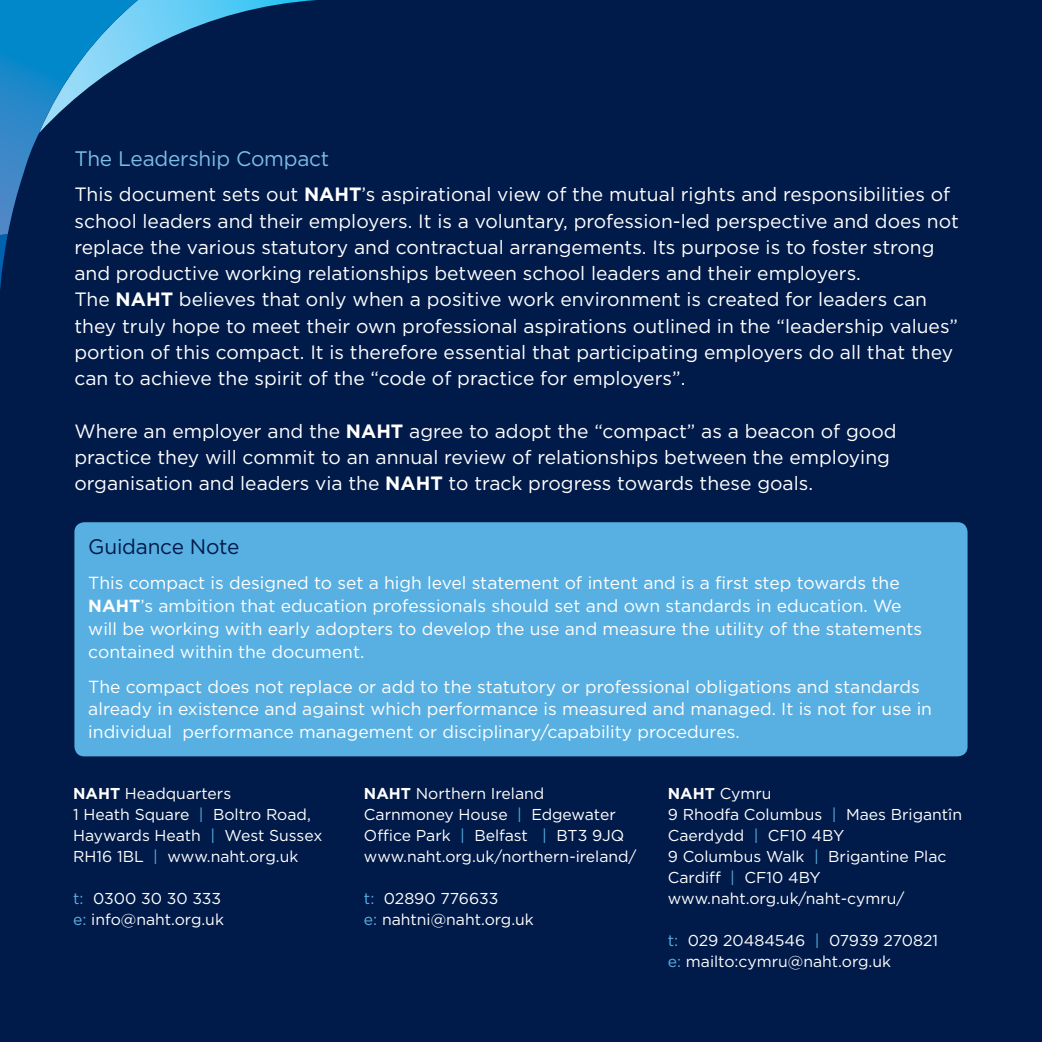
<style>
.page{position:relative;width:1042px;height:1042px;background:#001a49}
.page>*{position:absolute;margin:0;border:0;box-sizing:border-box;transform-origin:0 0}
.t1{font:21px "Gotham";letter-spacing:-.01em;color:#7cbce7}
.t2{font:21px "Gotham";letter-spacing:-.01em;color:#001a49}
.t3{font:19.25px/26.2px "Gotham";color:#fff}
.t4{font:17.5px/22.8px "Gotham";color:#fff}
.t5{font:15.75px/21px "Gotham";color:#fff}
.s1{font-weight:700}
.s2{color:#58b0e2}
</style>
<div class="page">
<div style="left:74px;top:522px;width:893px;height:234px;background:#58b0e2;border-radius:10px"></div>
<svg style="left:0;top:0;width:316px;height:290px"></svg>
<p class="t1" style="left:74px;top:147px;width:256px">The Leadership Compact</p>
<p class="t3" style="left:74px;top:181px;width:886px">This document sets out <span class="s1">NAHT</span>’s aspirational view of the mutual rights and responsibilities of school leaders and their employers. It is a voluntary, profession-led perspective and does not replace the various statutory and contractual arrangements. Its purpose is to foster strong and productive working relationships between school leaders and their employers.<br>The <span class="s1">NAHT</span> believes that only when a positive work environment is created for leaders can they truly hope to meet their own professional aspirations outlined in the “leadership values” portion of this compact. It is therefore essential that participating employers do all that they can to achieve the spirit of the “code of practice for employers”.</p>
<p class="t3" style="left:74px;top:417px;width:823px">Where an employer and the <span class="s1">NAHT</span> agree to adopt the “compact” as a beacon of good practice they will commit to an annual review of relationships between the employing organisation and leaders via the <span class="s1">NAHT</span> to track progress towards these goals.</p>
<p class="t2" style="left:88px;top:535px;width:153px">Guidance Note</p>
<p class="t4" style="left:88px;top:571px;width:835px">This compact is designed to set a high level statement of intent and is a first step towards the <span class="s1">NAHT</span>’s ambition that education professionals should set and own standards in education. We will be working with early adopters to develop the use and measure the utility of the statements contained within the document.</p>
<p class="t4" style="left:88px;top:675px;width:845px">The compact does not replace or add to the statutory or professional obligations and standards already in existence and against which performance is measured and managed. It is not for use in individual performance management or disciplinary/capability procedures.</p>
<p class="t5" style="left:73px;top:782px;width:251px"><span class="s1">NAHT</span> Headquarters<br>1 Heath Square <span class="s2">|</span> Boltro Road,<br>Haywards Heath <span class="s2">|</span> West Sussex<br>RH16 1BL <span class="s2">|</span> www.naht.org.uk</p>
<p class="t5" style="left:73px;top:887px;width:152px"><span class="s2">t:</span> 0300 30 30 333 <span class="s2">e:</span> info@naht.org.uk</p>
<p class="t5" style="left:364px;top:782px;width:274px"><span class="s1">NAHT</span> Northern Ireland<br>Carnmoney House <span class="s2">|</span> Edgewater<br>Office Park <span class="s2">|</span> Belfast <span class="s2">|</span> BT3 9JQ www.naht.org.uk/northern-ireland/</p>
<p class="t5" style="left:364px;top:887px;width:171px"><span class="s2">t:</span> 02890 776633<br><span class="s2">e:</span> nahtni@naht.org.uk</p>
<p class="t5" style="left:668px;top:782px;width:296px"><span class="s1">NAHT</span> Cymru<br>9 Rhodfa Columbus <span class="s2">|</span> Maes Brigantîn<br>Caerdydd <span class="s2">|</span> CF10 4BY<br>9 Columbus Walk <span class="s2">|</span> Brigantine Plac<br>Cardiff <span class="s2">|</span> CF10 4BY www.naht.org.uk/naht-cymru/</p>
<p class="t5" style="left:668px;top:929px;width:272px"><span class="s2">t:</span> 029 20484546 <span class="s2">|</span> 07939 270821 <span class="s2">e:</span> mailto:cymru@naht.org.uk</p>
</div>
